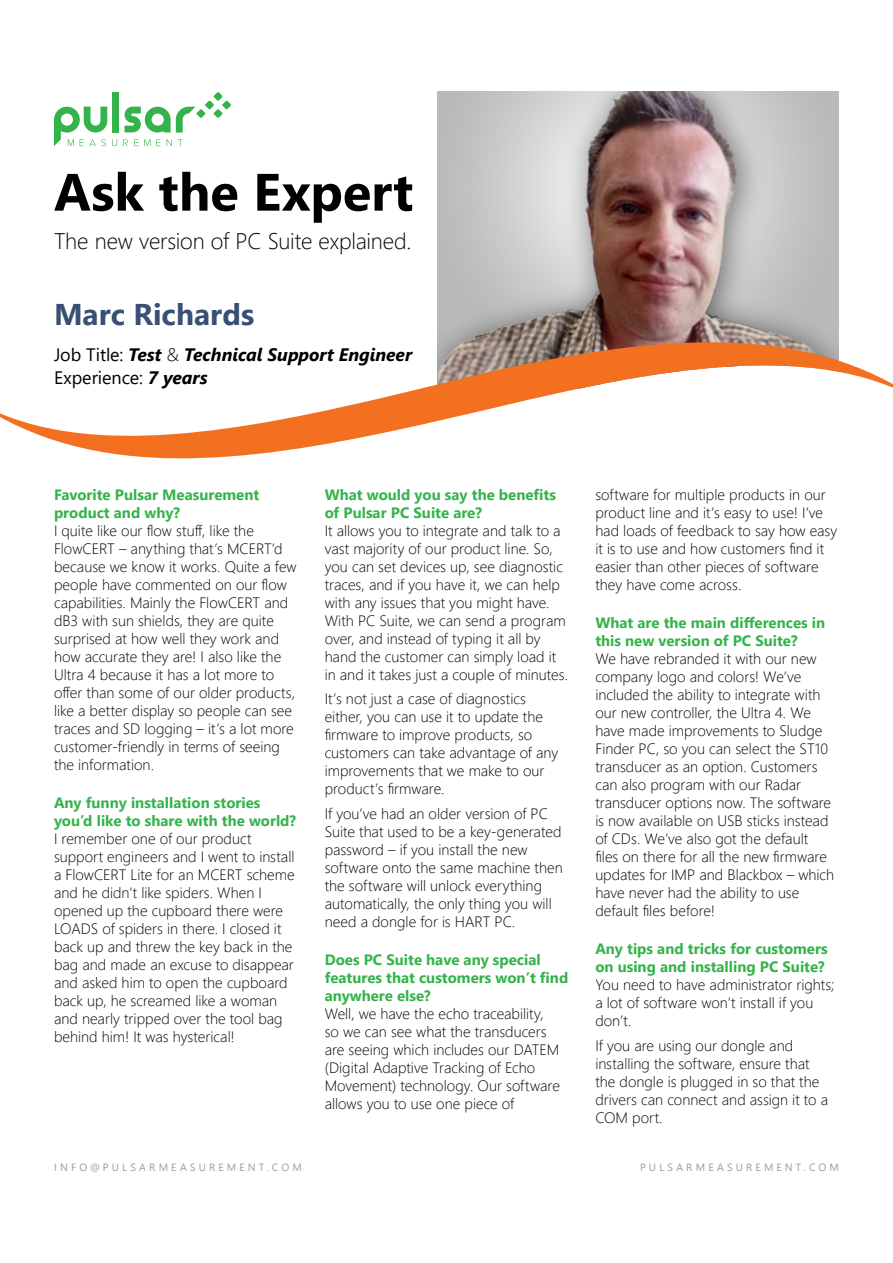
<style>
.page{position:relative;width:893px;height:1263px;background:#fff}
.page>*{position:absolute;margin:0;border:0;box-sizing:border-box;transform-origin:0 0}
.t1{font:700 52.5px "Segoe UI";color:#000}
.t2{font:700 30px "Segoe UI";color:#375073}
.t3{font:300 22.5px "Segoe UI";letter-spacing:-.01em;color:#000}
.t4{font:italic 700 18px/22.5px "Segoe UI";color:#000}
.t5{font:300 15px/18px "Segoe UI";color:#000}
.t6{font:700 15px/18px "Segoe UI";color:#33b34a}
.t7{font:10.5px "Segoe UI";letter-spacing:.3em;color:#999ca0}
.s1{font-weight:400;font-style:normal}
.s2{font-weight:300;font-style:normal}
</style>
<div class="page">
<div style="left:112px;top:92px;width:7px;height:40px;background:#33b34a"></div>
<svg style="left:125px;top:92px;width:106px;height:41px"></svg>
<svg style="left:54px;top:107px;width:63px;height:39px"></svg>
<svg style="left:123px;top:139px;width:5px;height:7px"></svg>
<svg style="left:134px;top:139px;width:26px;height:7px"></svg>
<svg style="left:167px;top:139px;width:5px;height:7px"></svg>
<svg style="left:178px;top:139px;width:5px;height:7px"></svg>
<img style="left:438px;top:91px;width:401px;height:251px">
<svg style="left:0;top:342px;width:893px;height:117px"></svg>
<h1 class="t1" style="left:54px;top:142px;width:361px">Ask the Expert</h1>
<h3 class="t3" style="left:54px;top:220px;width:359px">The new version of PC Suite explained.</h3>
<h2 class="t2" style="left:54px;top:286px;width:202px">Marc Richards</h2>
<p class="t4" style="left:54px;top:341px;width:360px"><span class="s1">Job Title:</span> Test <span class="s2">&amp;</span> Technical Support Engineer<br><span class="s1">Experience:</span> 7 years</p>
<p class="t6" style="left:54px;top:484px;width:207px">Favorite Pulsar Measurement product and why?</p>
<p class="t5" style="left:54px;top:520px;width:244px">I quite like our flow stuff, like the FlowCERT – anything that’s MCERT’d because we know it works. Quite a few people have commented on our flow capabilities. Mainly the FlowCERT and dB3 with sun shields, they are quite surprised at how well they work and how accurate they are! I also like the Ultra 4 because it has a lot more to offer than some of our older products, like a better display so people can see traces and SD logging – it’s a lot more customer-friendly in terms of seeing the information.</p>
<p class="t6" style="left:54px;top:792px;width:244px">Any funny installation stories you’d like to share with the world?</p>
<p class="t5" style="left:54px;top:828px;width:242px">I remember one of our product support engineers and I went to install a FlowCERT Lite for an MCERT scheme and he didn’t like spiders. When I opened up the cupboard there were LOADS of spiders in there. I closed it back up and threw the key back in the bag and made an excuse to disappear and asked him to open the cupboard back up, he screamed like a woman and nearly tripped over the tool bag behind him! It was hysterical!</p>
<p class="t6" style="left:325px;top:484px;width:233px">What would you say the benefits of Pulsar PC Suite are?</p>
<p class="t5" style="left:325px;top:520px;width:245px">It allows you to integrate and talk to a vast majority of our product line. So, you can set devices up, see diagnostic traces, and if you have it, we can help with any issues that you might have.<br>With PC Suite, we can send a program over, and instead of typing it all by hand the customer can simply load it in and it takes just a couple of minutes.</p>
<p class="t5" style="left:325px;top:688px;width:235px">It’s not just a case of diagnostics either, you can use it to update the firmware to improve products, so customers can take advantage of any improvements that we make to our product’s firmware.</p>
<p class="t5" style="left:325px;top:803px;width:240px">If you’ve had an older version of PC Suite that used to be a key-generated password – if you install the new software onto the same machine then the software will unlock everything automatically, the only thing you will need a dongle for is HART PC.</p>
<p class="t6" style="left:325px;top:950px;width:245px">Does PC Suite have any special features that customers won’t find anywhere else?</p>
<p class="t5" style="left:325px;top:1003px;width:237px">Well, we have the echo traceability, so we can see what the transducers are seeing which includes our DATEM (Digital Adaptive Tracking of Echo Movement) technology. Our software allows you to use one piece of</p>
<p class="t5" style="left:595px;top:484px;width:244px">software for multiple products in our product line and it’s easy to use! I’ve had loads of feedback to say how easy it is to use and how customers find it easier than other pieces of software they have come across.</p>
<p class="t6" style="left:595px;top:612px;width:231px">What are the main differences in this new version of PC Suite?</p>
<p class="t5" style="left:595px;top:648px;width:240px">We have rebranded it with our new company logo and colors! We’ve included the ability to integrate with our new controller, the Ultra 4. We have made improvements to Sludge Finder PC, so you can select the ST10 transducer as an option. Customers can also program with our Radar transducer options now. The software is now available on USB sticks instead of CDs. We’ve also got the default files on there for all the new firmware updates for IMP and Blackbox – which have never had the ability to use default files before!</p>
<p class="t6" style="left:595px;top:938px;width:234px">Any tips and tricks for customers on using and installing PC Suite?</p>
<p class="t5" style="left:595px;top:974px;width:241px">You need to have administrator rights; a lot of software won’t install if you don’t.</p>
<p class="t5" style="left:595px;top:1035px;width:234px">If you are using our dongle and installing the software, ensure that the dongle is plugged in so that the drivers can connect and assign it to a<br>COM port.</p>
<p class="t7" style="left:54px;top:1157px;width:249px">INFO@PULSARMEASUREMENT.COM</p>
<p class="t7" style="left:640px;top:1157px;width:200px">PULSARMEASUREMENT.COM</p>
</div>
